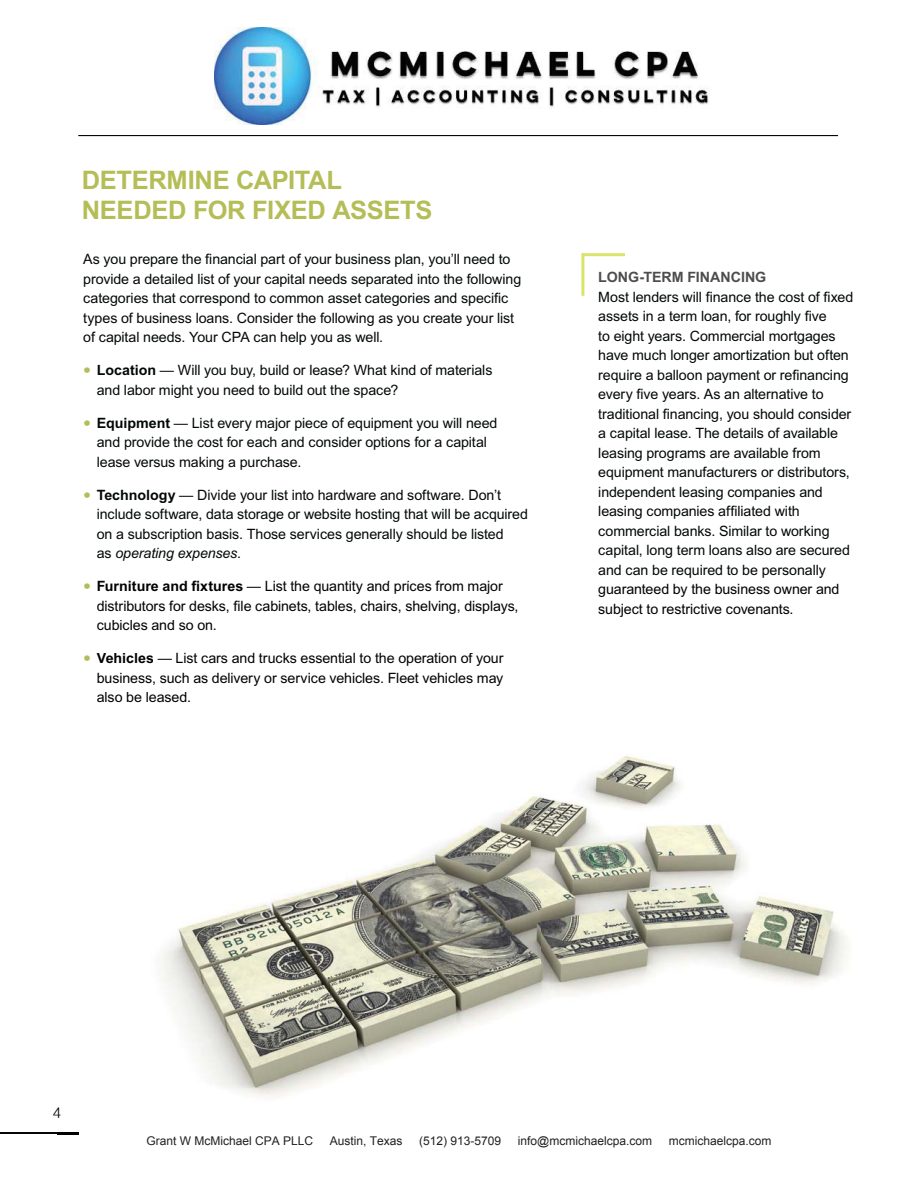
<style>
.page{position:relative;width:918px;height:1188px;background:#fff}
.page>*{position:absolute;margin:0;border:0;box-sizing:border-box;transform-origin:0 0}
.t1{font:700 25.5px/30px "Arial";letter-spacing:-.01em;color:#b5bd57}
.t2{font:300 15px "Helvetica";color:#010202}
.t3{font:14.25px/19.5px "Arial";letter-spacing:-.01em;color:#040809}
.t4{font:14.25px/19.5px "Arial";letter-spacing:-.01em;color:#010202}
.t5{font:700 14.25px "Arial";color:#4d4d4f}
.t6{font:12px "Arial";color:#231f20}
.s1{font-size:22.5px;color:#b5bd57}
.s2{font-weight:700}
.s3{font-style:italic}
.s4{font-size:22.5px;color:#b4bc57}
</style>
<div class="page">
<hr style="left:78px;top:135px;width:760px;height:1px;background:#040809">
<hr style="left:0;top:1133px;width:78px;height:1px;background:#040809">
<hr style="left:581px;top:253px;width:3px;height:43px;background:#dbe46a">
<hr style="left:582px;top:253px;width:43px;height:3px;background:#dbe46a">
<img style="left:57px;top:756px;width:792px;height:379px">
<svg style="left:57px;top:1107px;width:4px;height:11px"></svg>
<svg style="left:57px;top:1133px;width:21px;height:1px"></svg>
<img style="left:214px;top:28px;width:496px;height:96px">
<h1 class="t1" style="left:82px;top:167px;width:352px">DETERMINE CAPITAL<br>NEEDED FOR FIXED ASSETS</h1>
<p class="t3" style="left:83px;top:251px;width:439px">As you prepare the financial part of your business plan, you’ll need to provide a detailed list of your capital needs separated into the following categories that correspond to common asset categories and specific types of business loans. Consider the following as you create your list of capital needs. Your CPA can help you as well.</p>
<p class="t3" style="left:97px;top:362px;width:397px;text-indent:-14px"><span class="s1">•</span> <span class="s2">Location</span> — Will you buy, build or lease? What kind of materials and labor might you need to build out the space?</p>
<p class="t3" style="left:97px;top:414px;width:402px;text-indent:-14px"><span class="s1">•</span> <span class="s2">Equipment</span> — List every major piece of equipment you will need and provide the cost for each and consider options for a capital lease versus making a purchase.</p>
<p class="t3" style="left:97px;top:486px;width:433px;text-indent:-13px"><span class="s1">•</span> <span class="s2">Technology</span> — Divide your list into hardware and software. Don’t include software, data storage or website hosting that will be acquired on a subscription basis. Those services generally should be listed<br>as <span class="s3">operating expenses</span>.</p>
<p class="t4" style="left:97px;top:578px;width:423px;text-indent:-14px"><span class="s4">•</span> <span class="s2">Furniture and fixtures</span> — List the quantity and prices from major distributors for desks, file cabinets, tables, chairs, shelving, displays, cubicles and so on.</p>
<p class="t4" style="left:97px;top:650px;width:408px;text-align:justify;text-indent:-14px"><span class="s4">•</span> <span class="s2">Vehicles</span> — List cars and trucks essential to the operation of your business, such as delivery or service vehicles. Fleet vehicles may also be leased.</p>
<p class="t5" style="left:598px;top:272px;width:170px">LONG-TERM FINANCING</p>
<p class="t3" style="left:598px;top:288px;width:257px">Most lenders will finance the cost of fixed assets in a term loan, for roughly five<br>to eight years. Commercial mortgages have much longer amortization but often require a balloon payment or refinancing every five years. As an alternative to traditional financing, you should consider a capital lease. The details of available leasing programs are available from equipment manufacturers or distributors, independent leasing companies and leasing companies affiliated with commercial banks. Similar to working capital, long term loans also are secured and can be required to be personally</p>
<p class="t4" style="left:598px;top:580px;width:243px">guaranteed by the business owner and subject to restrictive covenants.</p>
<p class="t2" style="left:53px;top:1106px;width:10px">4</p>
<p class="t6" style="left:146px;top:1134px;width:168px">Grant W McMichael CPA PLLC</p>
<p class="t6" style="left:330px;top:1134px;width:74px">Austin, Texas</p>
<p class="t6" style="left:419px;top:1134px;width:84px">(512) 913-5709</p>
<p class="t6" style="left:518px;top:1134px;width:136px">info@mcmichaelcpa.com</p>
<p class="t6" style="left:669px;top:1134px;width:104px">mcmichaelcpa.com</p>
</div>
